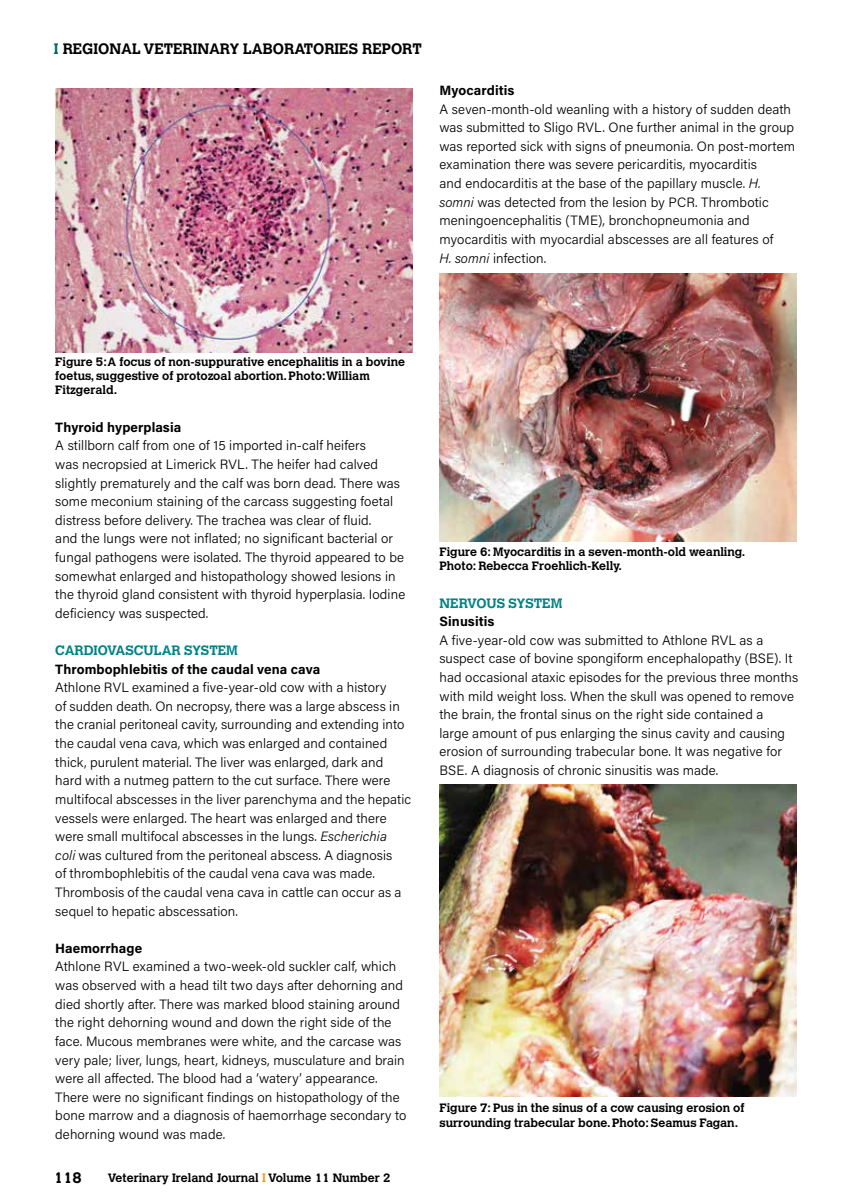
<style>
.page{position:relative;width:851px;height:1204px;background:#fff}
.page>*{position:absolute;margin:0;border:0;box-sizing:border-box;transform-origin:0 0}
.t1{font:700 15px "Calvert";color:#000}
.t2{font:300 13.5px/18.6px "Acumin Pro";letter-spacing:.005em;color:#000}
.t3{font:700 13.5px "Acumin Pro";letter-spacing:.005em;color:#000}
.t4{font:700 13.5px "Calvert";color:#008287}
.t5{font:700 12px/14.4px "Calvert";color:#000}
.s1{color:#006468}
.s2{font-style:italic}
.s3{color:#f8981d}
</style>
<div class="page">
<img style="left:55px;top:88px;width:357px;height:264px">
<img style="left:439px;top:273px;width:357px;height:268px">
<img style="left:439px;top:784px;width:357px;height:312px">
<p class="t1" style="left:54px;top:39px;width:369px"><span class="s1">I</span> REGIONAL VETERINARY LABORATORIES REPORT</p>
<p class="t3" style="left:439px;top:81px;width:76px">Myocarditis</p>
<p class="t2" style="left:439px;top:99px;width:357px">A seven-month-old weanling with a history of sudden death was submitted to Sligo RVL. One further animal in the group was reported sick with signs of pneumonia. On post-mortem examination there was severe pericarditis, myocarditis<br>and endocarditis at the base of the papillary muscle. <span class="s2">H. somni</span> was detected from the lesion by PCR. Thrombotic meningoencephalitis (TME), bronchopneumonia and myocarditis with myocardial abscesses are all features of<br><span class="s2">H. somni</span> infection.</p>
<p class="t5" style="left:55px;top:354px;width:351px">Figure 5: A focus of non-suppurative encephalitis in a bovine foetus, suggestive of protozoal abortion. Photo: William<br>Fitzgerald.</p>
<p class="t3" style="left:55px;top:417px;width:127px">Thyroid hyperplasia</p>
<p class="t2" style="left:55px;top:435px;width:351px">A stillborn calf from one of 15 imported in-calf heifers<br>was necropsied at Limerick RVL. The heifer had calved slightly prematurely and the calf was born dead. There was some meconium staining of the carcass suggesting foetal distress before delivery. The trachea was clear of fluid.<br>and the lungs were not inflated; no significant bacterial or fungal pathogens were isolated. The thyroid appeared to be somewhat enlarged and histopathology showed lesions in the thyroid gland consistent with thyroid hyperplasia. Iodine deficiency was suspected.</p>
<p class="t4" style="left:55px;top:641px;width:184px">CARDIOVASCULAR SYSTEM</p>
<p class="t3" style="left:55px;top:659px;width:266px">Thrombophlebitis of the caudal vena cava</p>
<p class="t2" style="left:55px;top:677px;width:357px">Athlone RVL examined a five-year-old cow with a history<br>of sudden death. On necropsy, there was a large abscess in the cranial peritoneal cavity, surrounding and extending into the caudal vena cava, which was enlarged and contained thick, purulent material. The liver was enlarged, dark and hard with a nutmeg pattern to the cut surface. There were multifocal abscesses in the liver parenchyma and the hepatic vessels were enlarged. The heart was enlarged and there were small multifocal abscesses in the lungs. <span class="s2">Escherichia<br>coli</span> was cultured from the peritoneal abscess. A diagnosis<br>of thrombophlebitis of the caudal vena cava was made.<br>Thrombosis of the caudal vena cava in cattle can occur as a sequel to hepatic abscessation.</p>
<p class="t3" style="left:55px;top:938px;width:88px">Haemorrhage</p>
<p class="t2" style="left:55px;top:956px;width:352px">Athlone RVL examined a two-week-old suckler calf, which was observed with a head tilt two days after dehorning and died shortly after. There was marked blood staining around the right dehorning wound and down the right side of the face. Mucous membranes were white, and the carcase was very pale; liver, lungs, heart, kidneys, musculature and brain were all affected. The blood had a ‘watery’ appearance.<br>There were no significant findings on histopathology of the bone marrow and a diagnosis of haemorrhage secondary to dehorning wound was made.</p>
<p class="t1" style="left:54px;top:1168px;width:29px">118</p>
<p class="t5" style="left:108px;top:1169px;width:284px">Veterinary Ireland Journal <span class="s3">I</span> Volume 11 Number 2</p>
<p class="t5" style="left:439px;top:544px;width:307px">Figure 6: Myocarditis in a seven-month-old weanling.<br>Photo: Rebecca Froehlich-Kelly.</p>
<p class="t4" style="left:439px;top:594px;width:124px">NERVOUS SYSTEM</p>
<p class="t3" style="left:439px;top:612px;width:56px">Sinusitis</p>
<p class="t2" style="left:439px;top:630px;width:360px">A five-year-old cow was submitted to Athlone RVL as a suspect case of bovine spongiform encephalopathy (BSE). It had occasional ataxic episodes for the previous three months with mild weight loss. When the skull was opened to remove the brain, the frontal sinus on the right side contained a<br>large amount of pus enlarging the sinus cavity and causing erosion of surrounding trabecular bone. It was negative for BSE. A diagnosis of chronic sinusitis was made.</p>
<p class="t5" style="left:439px;top:1100px;width:306px">Figure 7: Pus in the sinus of a cow causing erosion of surrounding trabecular bone. Photo: Seamus Fagan.</p>
</div>
